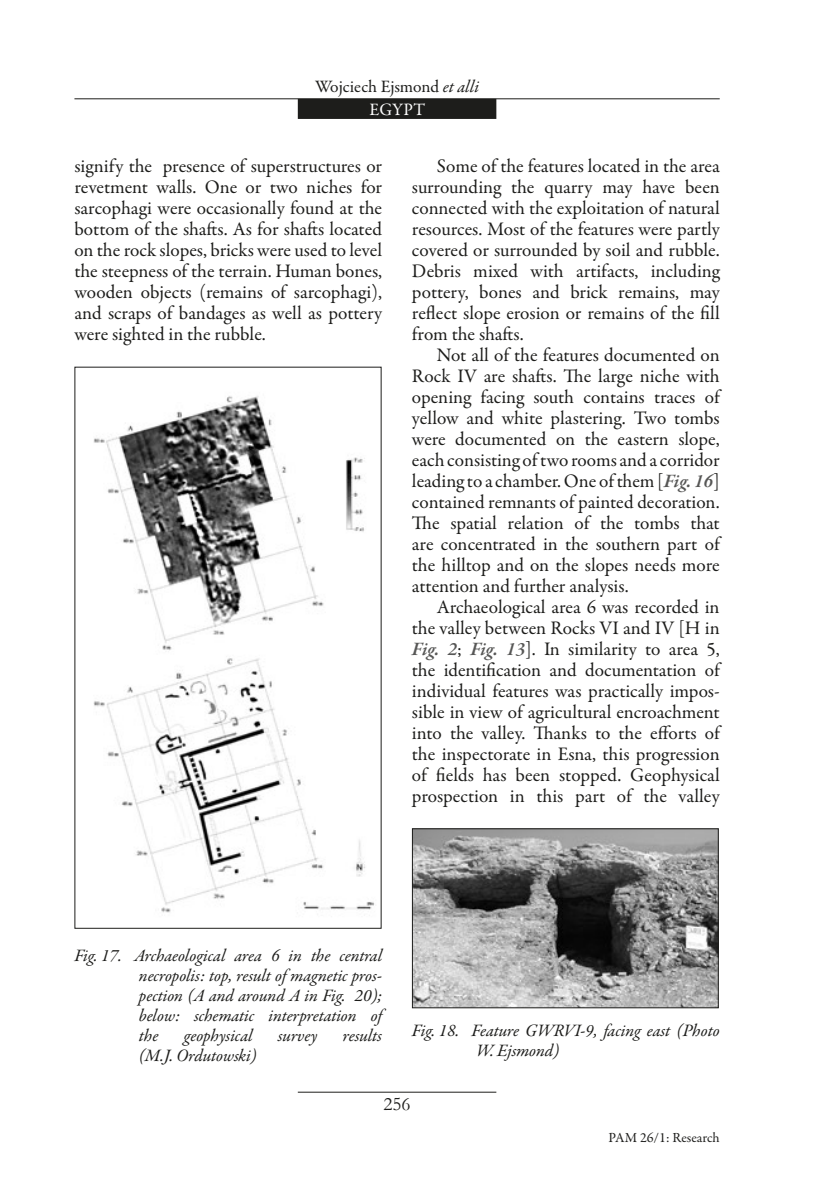
<style>
.page{position:relative;width:819px;height:1191px;background:#fff}
.page>*{position:absolute;margin:0;border:0;box-sizing:border-box;transform-origin:0 0}
.t1{font:19.25px/21px "Garamond Premr Pro";color:#1d1d1b;text-align:justify}
.t2{font:19.25px "Garamond";color:#1d1d1b}
.t3{font:italic 17.5px/20.1px "Garamond Premr Pro";letter-spacing:-.01em;color:#1d1d1b}
.t4{font:17.5px/22.9px "Garamond Premr Pro";color:#1d1d1b;text-align:center}
.t5{font:14px "Garamond Premr Pro";color:#1d1d1b}
.s1{font-style:italic}
.s2{color:#fff}
.s3{font-weight:600;font-style:italic;color:#575756}
</style>
<div class="page">
<hr style="left:74px;top:98px;width:645px;height:1px;background:#1d1d1b">
<div style="left:298px;top:99px;width:198px;height:20px;background:#1d1d1b"></div>
<hr style="left:298px;top:1091px;width:198px;height:1px;background:#1d1d1b">
<img style="left:414px;top:830px;width:302px;height:176px">
<div style="left:412px;top:828px;width:306px;height:180px;border:1px solid #1d1d1b"></div>
<img style="left:93px;top:396px;width:281px;height:517px">
<p class="t4" style="left:315px;top:75px;width:165px">Wojciech Ejsmond <span class="s1">et alli<br></span><span class="s2">EGYPT</span></p>
<p class="t1" style="left:74px;top:156px;width:309px">signify the presence of superstructures or revetment walls. One or two niches for sarcophagi were occasionally found at the bottom of the shafts. As for shafts located on the rock slopes, bricks were used to level the steepness of the terrain. Human bones, wooden objects (remains of sarcophagi), and scraps of bandages as well as pottery were sighted in the rubble.</p>
<p class="t1" style="left:412px;top:156px;width:309px;text-indent:25px">Some of the features located in the area surrounding the quarry may have been connected with the exploitation of natural resources. Most of the features were partly covered or surrounded by soil and rubble.<br>Debris mixed with artifacts, including pottery, bones and brick remains, may reflect slope erosion or remains of the fill from the shafts.</p>
<p class="t1" style="left:412px;top:345px;width:309px;text-indent:25px">Not all of the features documented on Rock IV are shafts. The large niche with opening facing south contains traces of yellow and white plastering. Two tombs were documented on the eastern slope, each consisting of two rooms and a corridor leading to a chamber. One of them [<span class="s3">Fig. 16</span>] contained remnants of painted decoration.<br>The spatial relation of the tombs that are concentrated in the southern part of the hilltop and on the slopes needs more attention and further analysis.</p>
<p class="t1" style="left:412px;top:597px;width:309px;text-indent:25px">Archaeological area 6 was recorded in the valley between Rocks VI and IV [H in <span class="s3">Fig. 2</span>; <span class="s3">Fig. 13</span>]. In similarity to area 5, the identification and documentation of individual features was practically impos&shy;sible in view of agricultural encroachment into the valley. Thanks to the efforts of the inspectorate in Esna, this progression of fields has been stopped. Geophysical prospection in this part of the valley</p>
<p class="t3" style="left:139px;top:946px;width:245px;text-align:justify;text-indent:-64px">Fig. 17. Archaeological area 6 in the central necropolis: top, result of magnetic pros&shy;pection (A and around A in Fig. 20); below: schematic interpretation of the</p>
<p class="t3" style="left:184px;top:1026px;width:70px">geophysical</p>
<p class="t3" style="left:278px;top:1026px;width:41px">survey</p>
<p class="t3" style="left:343px;top:1026px;width:41px">results</p>
<p class="t3" style="left:139px;top:1046px;width:119px">(M.J. Ordutowski)</p>
<p class="t3" style="left:476px;top:1021px;width:245px;text-indent:-64px">Fig. 18. Feature GWRVI-9, facing east (Photo<br>W. Ejsmond)</p>
<p class="t2" style="left:383px;top:1090px;width:29px">256</p>
<p class="t5" style="left:608px;top:1128px;width:113px">PAM 26/1: Research</p>
</div>
